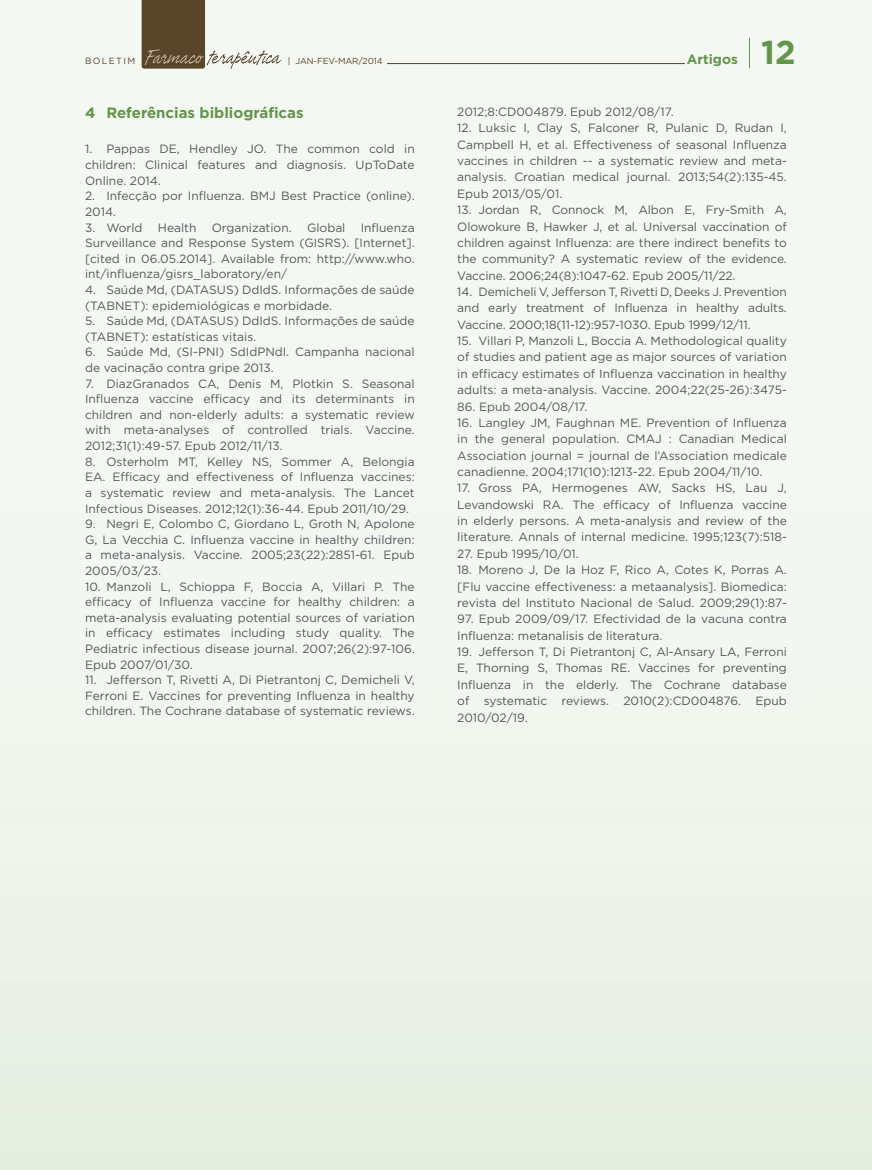
<style>
.page{position:relative;width:872px;height:1170px;background:#fff}
.page>*{position:absolute;margin:0;border:0;box-sizing:border-box;transform-origin:0 0}
.t1{font:700 33px "Gotham";color:#63954a}
.t2{font:700 15px "Gotham";color:#63954a}
.t3{font:700 13.5px "Gotham";color:#63954a}
.t4{font:12px/15.6px "Gotham";color:#57585a;text-align:justify}
.t5{font:9px "Gotham";letter-spacing:.15em;color:#59452a}
.t6{font:8.7px "Gotham";letter-spacing:-.01em;color:#59452a}
</style>
<div class="page">
<div style="left:0;top:0;width:872px;height:1169px;background:linear-gradient(to right,#f0f5ee,#f0f5ee)"></div>
<svg style="left:871px;top:0;width:1px;height:1169px"></svg>
<svg style="left:142px;top:0;width:140px;height:69px"></svg>
<hr style="left:749px;top:38px;width:1px;height:30px;background:#63954a">
<hr style="left:387px;top:63px;width:298px;height:1px;background:#59452a">
<p class="t5" style="left:85px;top:55px;width:52px">BOLETIM</p>
<p class="t6" style="left:288px;top:55px;width:96px">| JAN-FEV-MAR/2014</p>
<p class="t3" style="left:687px;top:50px;width:52px">Artigos</p>
<h1 class="t1" style="left:761px;top:30px;width:36px">12</h1>
<p class="t2" style="left:85px;top:103px;width:220px">4 Referências bibliográficas</p>
<p class="t4" style="left:85px;top:141px;width:331px">1. Pappas DE, Hendley JO. The common cold in children: Clinical features and diagnosis. UpToDate Online. 2014.</p>
<p class="t4" style="left:85px;top:188px;width:331px">2. Infecção por Influenza. BMJ Best Practice (online).<br>2014.</p>
<p class="t4" style="left:85px;top:219px;width:59px">3. World</p>
<p class="t4" style="left:158px;top:219px;width:40px">Health</p>
<p class="t4" style="left:212px;top:219px;width:81px">Organization.</p>
<p class="t4" style="left:307px;top:219px;width:40px">Global</p>
<p class="t4" style="left:85px;top:219px;width:331px;text-indent:276px">Influenza Surveillance and Response System (GISRS). [Internet]. [cited in 06.05.2014]. Available from: http://www.who. int/influenza/gisrs_laboratory/en/</p>
<p class="t4" style="left:85px;top:281px;width:331px">4. Saúde Md, (DATASUS) DdIdS. Informações de saúde (TABNET): epidemiológicas e morbidade.</p>
<p class="t4" style="left:85px;top:313px;width:331px">5. Saúde Md, (DATASUS) DdIdS. Informações de saúde (TABNET): estatísticas vitais.</p>
<p class="t4" style="left:85px;top:344px;width:331px">6. Saúde Md, (SI-PNI) SdIdPNdI. Campanha nacional de vacinação contra gripe 2013.</p>
<p class="t4" style="left:85px;top:375px;width:331px">7. DiazGranados CA, Denis M, Plotkin S. Seasonal Influenza vaccine efficacy and its determinants in children and non-elderly adults: a systematic review with meta-analyses of controlled trials. Vaccine.<br>2012;31(1):49-57. Epub 2012/11/13.</p>
<p class="t4" style="left:85px;top:453px;width:331px">8. Osterholm MT, Kelley NS, Sommer A, Belongia EA. Efficacy and effectiveness of Influenza vaccines: a systematic review and meta-analysis. The Lancet Infectious Diseases. 2012;12(1):36-44. Epub 2011/10/29.</p>
<p class="t4" style="left:85px;top:515px;width:331px">9. Negri E, Colombo C, Giordano L, Groth N, Apolone G, La Vecchia C. Influenza vaccine in healthy children: a meta-analysis. Vaccine. 2005;23(22):2851-61. Epub 2005/03/23.</p>
<p class="t4" style="left:85px;top:578px;width:331px">10. Manzoli L, Schioppa F, Boccia A, Villari P. The efficacy of Influenza vaccine for healthy children: a meta-analysis evaluating potential sources of variation in efficacy estimates including study quality. The Pediatric infectious disease journal. 2007;26(2):97-106.<br>Epub 2007/01/30.</p>
<p class="t4" style="left:85px;top:671px;width:331px">11. Jefferson T, Rivetti A, Di Pietrantonj C, Demicheli V, Ferroni E. Vaccines for preventing Influenza in healthy children. The Cochrane database of systematic reviews.</p>
<p class="t4" style="left:457px;top:104px;width:218px">2012;8:CD004879. Epub 2012/08/17.</p>
<p class="t4" style="left:457px;top:120px;width:331px;line-height:16.4px">12. Luksic I, Clay S, Falconer R, Pulanic D, Rudan I, Campbell H, et al. Effectiveness of seasonal Influenza vaccines in children -- a systematic review and meta&shy;analysis. Croatian medical journal. 2013;54(2):135-45.<br>Epub 2013/05/01.</p>
<p class="t4" style="left:457px;top:201px;width:331px;line-height:16.4px">13. Jordan R, Connock M, Albon E, Fry-Smith A, Olowokure B, Hawker J, et al. Universal vaccination of children against Influenza: are there indirect benefits to the community? A systematic review of the evidence.<br>Vaccine. 2006;24(8):1047-62. Epub 2005/11/22.</p>
<p class="t4" style="left:457px;top:283px;width:331px;line-height:16.4px">14. Demicheli V, Jefferson T, Rivetti D, Deeks J. Prevention and early treatment of Influenza in healthy adults.<br>Vaccine. 2000;18(11-12):957-1030. Epub 1999/12/11.</p>
<p class="t4" style="left:457px;top:332px;width:331px;line-height:16.4px">15. Villari P, Manzoli L, Boccia A. Methodological quality of studies and patient age as major sources of variation in efficacy estimates of Influenza vaccination in healthy adults: a meta-analysis. Vaccine. 2004;22(25-26):3475-</p>
<p class="t4" style="left:457px;top:398px;width:132px">86. Epub 2004/08/17.</p>
<p class="t4" style="left:457px;top:414px;width:331px;line-height:16.4px">16. Langley JM, Faughnan ME. Prevention of Influenza in the general population. CMAJ : Canadian Medical Association journal = journal de l’Association medicale canadienne. 2004;171(10):1213-22. Epub 2004/11/10.</p>
<p class="t4" style="left:457px;top:479px;width:331px;line-height:16.4px">17. Gross PA, Hermogenes AW, Sacks HS, Lau J, Levandowski RA. The efficacy of Influenza vaccine in elderly persons. A meta-analysis and review of the literature. Annals of internal medicine. 1995;123(7):518-</p>
<p class="t4" style="left:457px;top:545px;width:123px">27. Epub 1995/10/01.</p>
<p class="t4" style="left:457px;top:561px;width:331px;line-height:16.4px">18. Moreno J, De la Hoz F, Rico A, Cotes K, Porras A. [Flu vaccine effectiveness: a metaanalysis]. Biomedica: revista del Instituto Nacional de Salud. 2009;29(1):87-</p>
<p class="t4" style="left:457px;top:610px;width:331px;line-height:16.4px">97. Epub 2009/09/17. Efectividad de la vacuna contra<br>Influenza: metanalisis de literatura.</p>
<p class="t4" style="left:457px;top:643px;width:331px;line-height:16.4px">19. Jefferson T, Di Pietrantonj C, Al-Ansary LA, Ferroni E, Thorning S, Thomas RE. Vaccines for preventing Influenza in the elderly. The Cochrane database of systematic reviews. 2010(2):CD004876. Epub 2010/02/19.</p>
</div>
